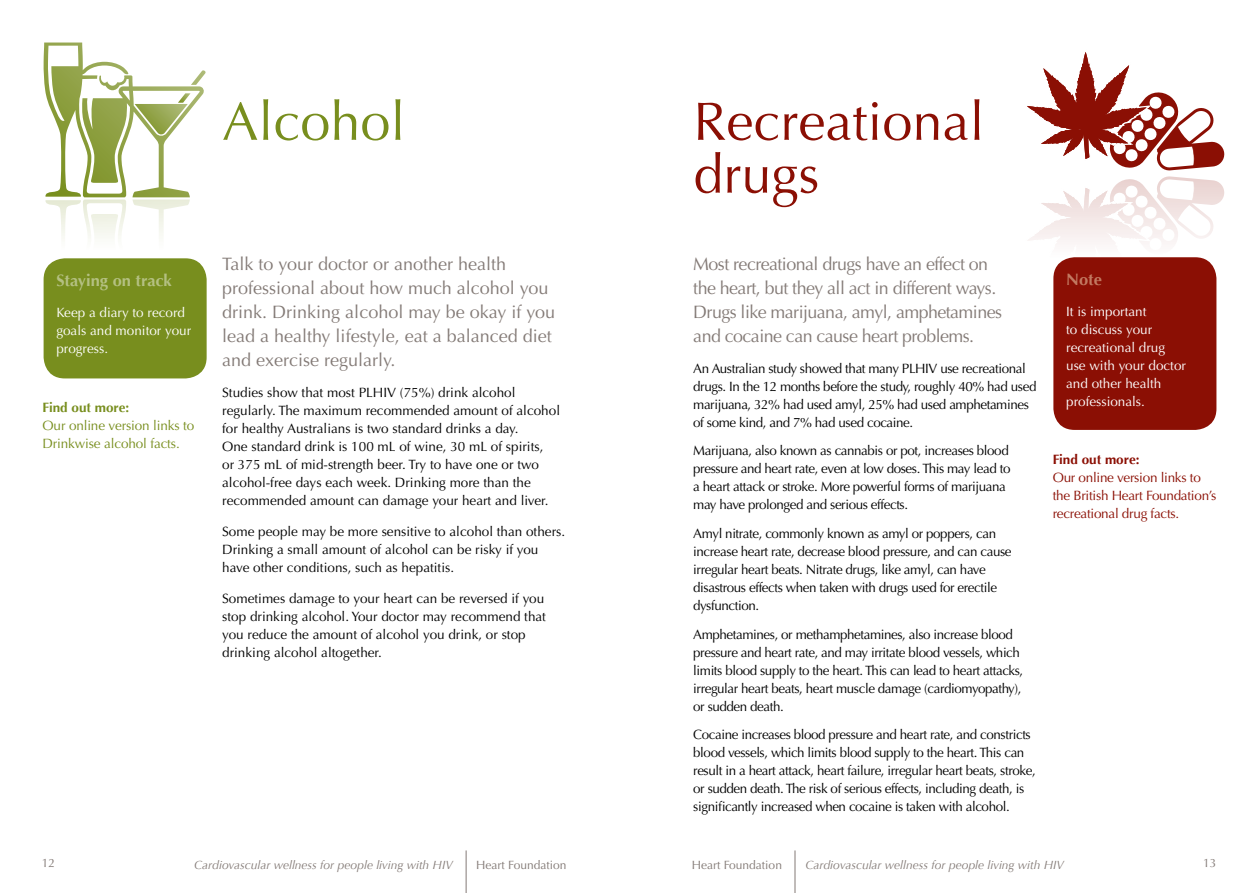
<style>
.page{position:relative;width:1259px;height:893px;background:#fff}
.page>*{position:absolute;margin:0;border:0;box-sizing:border-box;transform-origin:0 0}
.t1{font:54px/52.8px "Optima LT Std";color:#8b0f04}
.t2{font:54px "Optima LT Std";color:#788e1e}
.t3{font:18px/24px "Optima LT Std";color:#837a76}
.t4{font:18px/24px "Optima LT Std";letter-spacing:-.02em;color:#837a76}
.t5{font:700 16.5px "Optima";color:#b4c082}
.t6{font:700 16.5px "Optima";color:#c27961}
.t7{font:13.5px/18px "Optima LT Std";letter-spacing:-.03em;color:#000}
.t8{font:13.5px/18px "Optima LT Std";color:#000}
.t9{font:13.5px/18px "Optima LT Std";color:#fff}
.t10{font:13.5px/18px "Optima LT Std";letter-spacing:-.02em;color:#8b0f04}
.t11{font:13.5px/18px "Optima LT Std";letter-spacing:-.01em;color:#788e1e}
.t12{font:700 13.5px "Optima";color:#8b0f04}
.t13{font:700 13.5px "Optima";color:#788e1e}
.t14{font:italic 12px "Optima";color:#837a76}
.t15{font:12px "Optima LT Std";color:#837a76}
</style>
<div class="page">
<svg style="left:1027px;top:52px;width:198px;height:250px"></svg>
<svg style="left:43px;top:43px;width:163px;height:311px"></svg>
<hr style="left:794px;top:850px;width:1px;height:43px;background:#837a76">
<hr style="left:466px;top:850px;width:1px;height:43px;background:#837a76">
<div style="left:44px;top:258px;width:163px;height:120px;background:#788e1e;border-radius:21px"></div>
<div style="left:1053px;top:257px;width:163px;height:173px;background:#8b0f04;border-radius:21px"></div>
<h1 class="t2" style="left:222px;top:90px;width:185px">Alcohol</h1>
<p class="t5" style="left:56px;top:271px;width:117px">Staying on track</p>
<p class="t9" style="left:56px;top:304px;width:136px">Keep a diary to record goals and monitor your progress.</p>
<p class="t13" style="left:43px;top:400px;width:88px">Find out more:</p>
<p class="t11" style="left:43px;top:417px;width:153px">Our online version links to<br>Drinkwise alcohol facts.</p>
<h2 class="t3" style="left:222px;top:253px;width:334px">Talk to your doctor or another health professional about how much alcohol you drink. Drinking alcohol may be okay if you lead a healthy lifestyle, eat a balanced diet and exercise regularly.</h2>
<p class="t8" style="left:222px;top:384px;width:339px">Studies show that most PLHIV (75%) drink alcohol regularly. The maximum recommended amount of alcohol for healthy Australians is two standard drinks a day.<br>One standard drink is 100 mL of wine, 30 mL of spirits,<br>or 375 mL of mid-strength beer. Try to have one or two alcohol-free days each week. Drinking more than the recommended amount can damage your heart and liver.</p>
<p class="t8" style="left:222px;top:523px;width:344px">Some people may be more sensitive to alcohol than others.<br>Drinking a small amount of alcohol can be risky if you have other conditions, such as hepatitis.</p>
<p class="t8" style="left:222px;top:589px;width:325px">Sometimes damage to your heart can be reversed if you stop drinking alcohol. Your doctor may recommend that you reduce the amount of alcohol you drink, or stop drinking alcohol altogether.</p>
<h1 class="t1" style="left:693px;top:96px;width:293px">Recreational drugs</h1>
<h2 class="t4" style="left:693px;top:252px;width:310px">Most recreational drugs have an effect on the heart, but they all act in different ways.<br>Drugs like marijuana, amyl, amphetamines and cocaine can cause heart problems.</h2>
<p class="t7" style="left:693px;top:359px;width:345px">An Australian study showed that many PLHIV use recreational drugs. In the 12 months before the study, roughly 40% had used marijuana, 32% had used amyl, 25% had used amphetamines of some kind, and 7% had used cocaine.</p>
<p class="t7" style="left:693px;top:442px;width:319px">Marijuana, also known as cannabis or pot, increases blood pressure and heart rate, even at low doses. This may lead to a heart attack or stroke. More powerful forms of marijuana may have prolonged and serious effects.</p>
<p class="t7" style="left:693px;top:525px;width:320px">Amyl nitrate, commonly known as amyl or poppers, can increase heart rate, decrease blood pressure, and can cause irregular heart beats. Nitrate drugs, like amyl, can have disastrous effects when taken with drugs used for erectile dysfunction.</p>
<p class="t7" style="left:693px;top:625px;width:331px">Amphetamines, or methamphetamines, also increase blood pressure and heart rate, and may irritate blood vessels, which limits blood supply to the heart. This can lead to heart attacks, irregular heart beats, heart muscle damage (cardiomyopathy), or sudden death.</p>
<p class="t7" style="left:693px;top:726px;width:344px">Cocaine increases blood pressure and heart rate, and constricts blood vessels, which limits blood supply to the heart. This can result in a heart attack, heart failure, irregular heart beats, stroke, or sudden death. The risk of serious effects, including death, is significantly increased when cocaine is taken with alcohol.</p>
<p class="t6" style="left:1066px;top:270px;width:37px">Note</p>
<p class="t9" style="left:1066px;top:303px;width:121px">It is important<br>to discuss your recreational drug use with your doctor and other health professionals.</p>
<p class="t12" style="left:1052px;top:451px;width:88px">Find out more:</p>
<p class="t10" style="left:1052px;top:468px;width:165px">Our online version links to the British Heart Foundation’s recreational drug facts.</p>
<p class="t15" style="left:42px;top:856px;width:15px">12</p>
<p class="t14" style="left:194px;top:858px;width:260px">Cardiovascular wellness for people living with HIV</p>
<p class="t15" style="left:476px;top:858px;width:92px">Heart Foundation</p>
<p class="t15" style="left:692px;top:858px;width:92px">Heart Foundation</p>
<p class="t14" style="left:805px;top:858px;width:260px">Cardiovascular wellness for people living with HIV</p>
<p class="t15" style="left:1203px;top:856px;width:15px">13</p>
</div>
